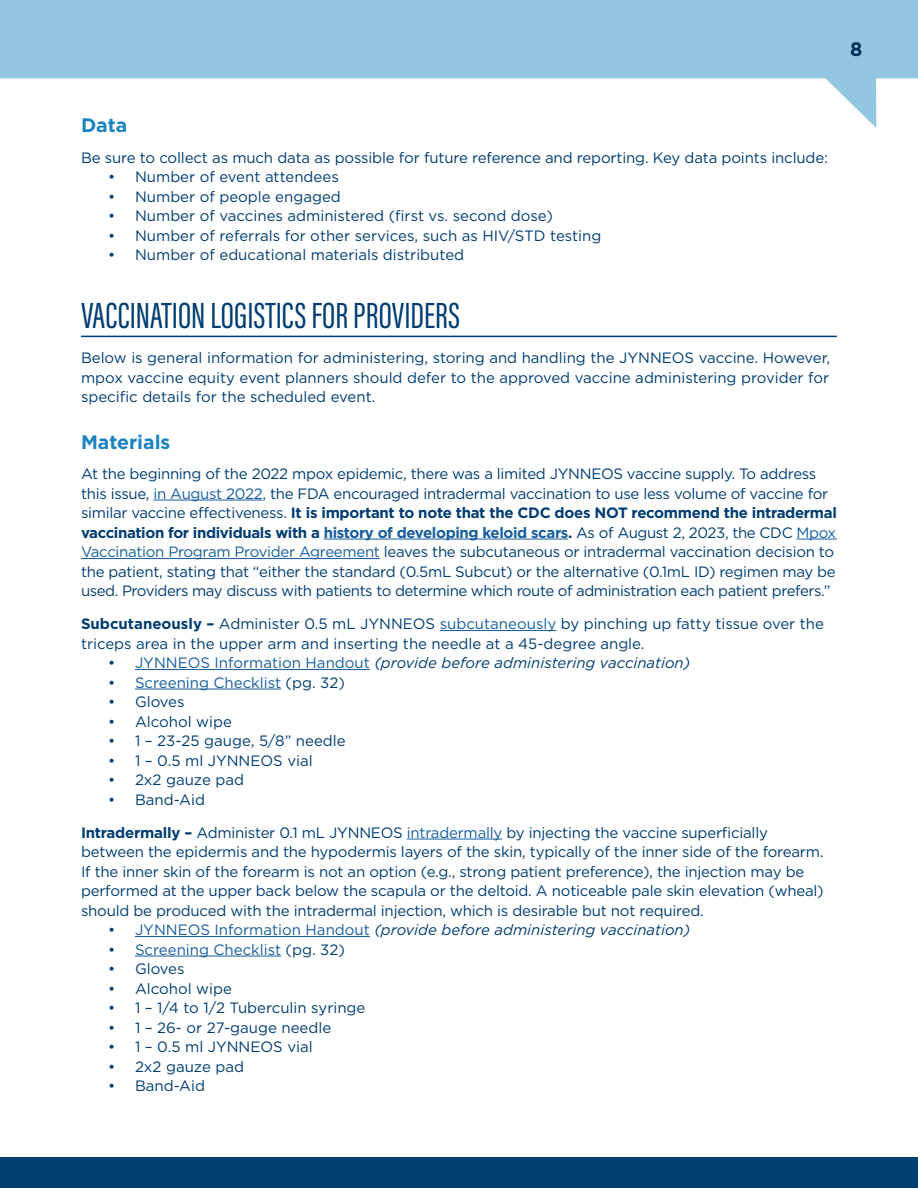
<style>
.page{position:relative;width:918px;height:1188px;background:#fff}
.page>*{position:absolute;margin:0;border:0;box-sizing:border-box;transform-origin:0 0}
.t1{font:37.5px "Acumin Pro Extra Cond";color:#003d71}
.t2{font:700 19.5px "Gotham";color:#1b83be}
.t3{font:700 19.5px "Gotham";color:#003056}
.t4{font:15px/19.5px "Gotham";letter-spacing:-.015em;color:#003d71}
.t5{font:italic 15px "Gotham";color:#003d71}
.t6{font:15px "Gotham";color:#175d9e}
.s1{color:#175d9e}
.s2{font-weight:700}
.s3{font-weight:700;color:#175d9e}
.s4{font-style:normal}
.s5{font-style:normal;color:#175d9e}
.s6{color:#003d71}
</style>
<div class="page">
<hr style="left:81px;top:336px;width:756px;height:1px;background:#003d71">
<hr style="left:153px;top:500px;width:110px;height:1px;background:#175d9e">
<hr style="left:324px;top:539px;width:244px;height:1px;background:#175d9e">
<hr style="left:796px;top:539px;width:41px;height:1px;background:#175d9e">
<hr style="left:81px;top:558px;width:299px;height:1px;background:#175d9e">
<hr style="left:440px;top:630px;width:116px;height:1px;background:#175d9e">
<hr style="left:135px;top:669px;width:235px;height:1px;background:#175d9e">
<hr style="left:135px;top:689px;width:146px;height:1px;background:#175d9e">
<hr style="left:407px;top:839px;width:95px;height:1px;background:#175d9e">
<hr style="left:135px;top:936px;width:235px;height:1px;background:#175d9e">
<hr style="left:135px;top:956px;width:146px;height:1px;background:#175d9e">
<svg style="left:0;top:0;width:918px;height:128px"></svg>
<div style="left:0;top:1158px;width:918px;height:30px;background:#003d71"></div>
<h2 class="t3" style="left:850px;top:36px;width:14px">8</h2>
<h3 class="t2" style="left:81px;top:112px;width:48px">Data</h3>
<p class="t4" style="left:81px;top:147px;width:748px">Be sure to collect as much data as possible for future reference and reporting. Key data points include:</p>
<p class="t4" style="left:108px;top:167px;width:232px">• Number of event attendees</p>
<p class="t4" style="left:108px;top:186px;width:234px">• Number of people engaged</p>
<p class="t4" style="left:108px;top:206px;width:446px">• Number of vaccines administered (first vs. second dose)</p>
<p class="t4" style="left:108px;top:225px;width:495px">• Number of referrals for other services, such as HIV/STD testing</p>
<p class="t4" style="left:108px;top:245px;width:358px">• Number of educational materials distributed</p>
<h2 class="t1" style="left:81px;top:292px;width:381px">VACCINATION LOGISTICS FOR PROVIDERS</h2>
<p class="t4" style="left:81px;top:348px;width:751px;text-align:justify">Below is general information for administering, storing and handling the JYNNEOS vaccine. However, mpox vaccine equity event planners should defer to the approved vaccine administering provider for specific details for the scheduled event.</p>
<h3 class="t2" style="left:81px;top:429px;width:91px">Materials</h3>
<p class="t4" style="left:81px;top:464px;width:758px">At the beginning of the 2022 mpox epidemic, there was a limited JYNNEOS vaccine supply. To address this issue, <span class="s1">in August 2022</span>, the FDA encouraged intradermal vaccination to use less volume of vaccine for similar vaccine effectiveness. <span class="s2">It is important to note that the CDC does NOT recommend the intradermal vaccination for individuals with a</span> <span class="s3">history of developing keloid scars</span><span class="s2">.</span> As of August 2, 2023, the CDC <span class="s1">Mpox Vaccination Program Provider Agreement</span> leaves the subcutaneous or intradermal vaccination decision to the patient, stating that “either the standard (0.5mL Subcut) or the alternative (0.1mL ID) regimen may be used. Providers may discuss with patients to determine which route of administration each patient prefers.”</p>
<p class="t4" style="left:81px;top:614px;width:745px"><span class="s2">Subcutaneously –</span> Administer 0.5 mL JYNNEOS <span class="s1">subcutaneously</span> by pinching up fatty tissue over the triceps area in the upper arm and inserting the needle at a 45-degree angle.</p>
<p class="t5" style="left:108px;top:653px;width:584px"><span class="s4">•</span> <span class="s5">JYNNEOS Information Handout</span> (provide before administering vaccination)</p>
<p class="t6" style="left:108px;top:673px;width:238px"><span class="s6">•</span> Screening Checklist <span class="s6">(pg. 32)</span></p>
<p class="t4" style="left:108px;top:692px;width:78px">• Gloves</p>
<p class="t4" style="left:108px;top:711px;width:125px">• Alcohol wipe</p>
<p class="t4" style="left:108px;top:731px;width:239px">• 1 – 23-25 gauge, 5/8” needle</p>
<p class="t4" style="left:108px;top:750px;width:206px">• 1 – 0.5 ml JYNNEOS vial</p>
<p class="t4" style="left:108px;top:770px;width:138px">• 2x2 gauze pad</p>
<p class="t4" style="left:108px;top:789px;width:98px">• Band-Aid</p>
<p class="t4" style="left:81px;top:822px;width:744px"><span class="s2">Intradermally –</span> Administer 0.1 mL JYNNEOS <span class="s1">intradermally</span> by injecting the vaccine superficially between the epidermis and the hypodermis layers of the skin, typically of the inner side of the forearm.<br>If the inner skin of the forearm is not an option (e.g., strong patient preference), the injection may be performed at the upper back below the scapula or the deltoid. A noticeable pale skin elevation (wheal) should be produced with the intradermal injection, which is desirable but not required.</p>
<p class="t5" style="left:108px;top:920px;width:584px"><span class="s4">•</span> <span class="s5">JYNNEOS Information Handout</span> (provide before administering vaccination)</p>
<p class="t6" style="left:108px;top:940px;width:238px"><span class="s6">•</span> Screening Checklist <span class="s6">(pg. 32)</span></p>
<p class="t4" style="left:108px;top:959px;width:78px">• Gloves</p>
<p class="t4" style="left:108px;top:978px;width:125px">• Alcohol wipe</p>
<p class="t4" style="left:108px;top:998px;width:259px">• 1 – 1/4 to 1/2 Tuberculin syringe</p>
<p class="t4" style="left:108px;top:1017px;width:225px">• 1 – 26- or 27-gauge needle</p>
<p class="t4" style="left:108px;top:1037px;width:206px">• 1 – 0.5 ml JYNNEOS vial</p>
<p class="t4" style="left:108px;top:1056px;width:138px">• 2x2 gauze pad</p>
<p class="t4" style="left:108px;top:1076px;width:98px">• Band-Aid</p>
</div>
